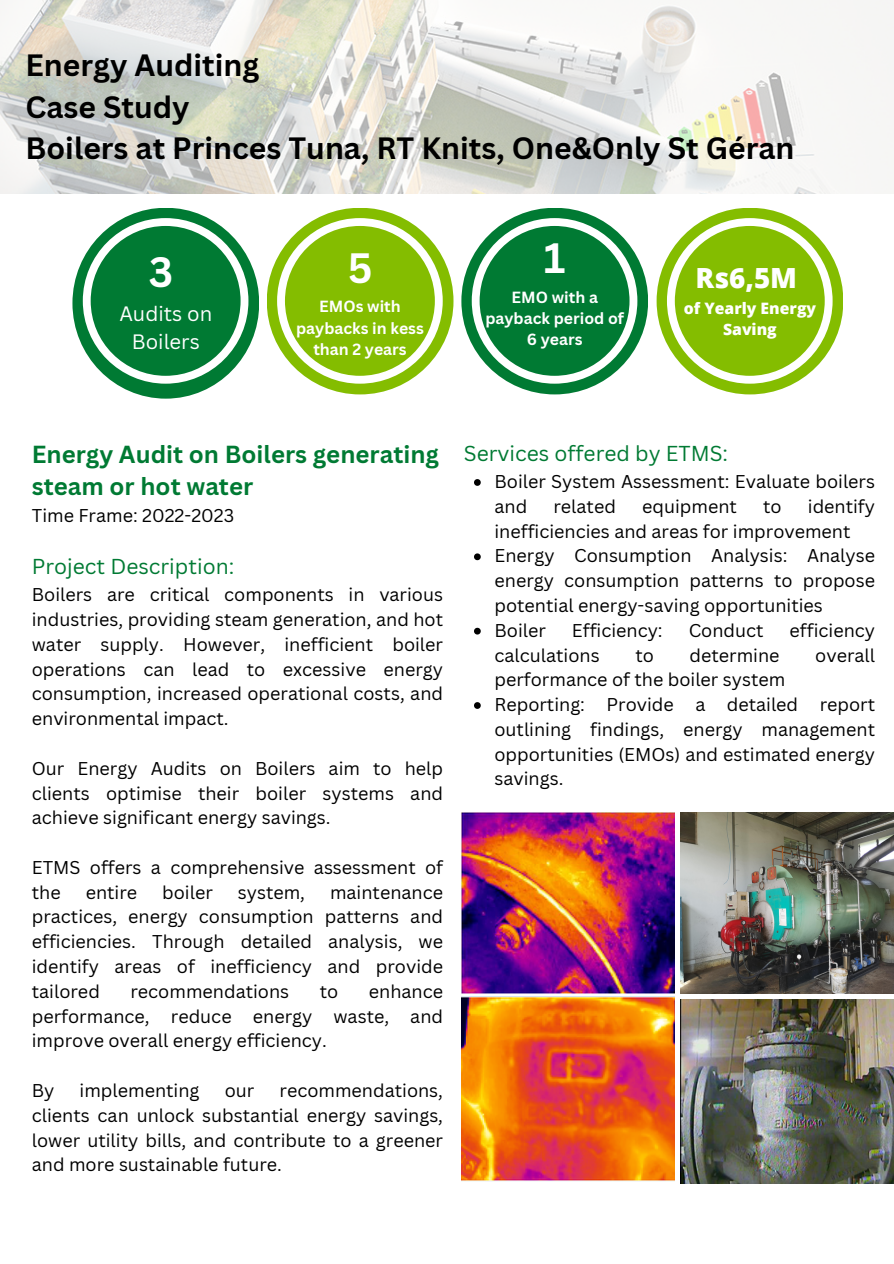
<style>
.page{position:relative;width:894px;height:1264px;background:#fff}
.page>*{position:absolute;margin:0;border:0;box-sizing:border-box;transform-origin:0 0}
.t1{font:700 41.25px "Canva Sans";color:#fff}
.t2{font:700 30px "Canva Sans";color:#000}
.t3{font:800 27.75px "Open Sans";color:#fff}
.t4{font:700 24px/32.7px "Canva Sans";color:#007a33}
.t5{font:21px "Canva Sans";color:#007a33}
.t6{font:20.25px/28.2px "Canva Sans";color:#fff;text-align:center}
.t7{font:18px/24.8px "Canva Sans";color:#000;text-align:justify}
.t8{font:700 15.75px/21.5px "Canva Sans";color:#fff;text-align:center}
.t9{font:800 15.75px/21.5px "Open Sans";color:#fff;text-align:center}
</style>
<div class="page">
<img style="left:0;top:0;width:893px;height:194px">
<div style="left:72px;top:208px;width:187px;height:190px;background:#007a33;border-radius:50%"></div>
<svg style="left:83px;top:218px;width:165px;height:165px"></svg>
<div style="left:267px;top:208px;width:186px;height:186px;background:#84bd00;border-radius:50%"></div>
<svg style="left:277px;top:218px;width:165px;height:165px"></svg>
<div style="left:461px;top:208px;width:187px;height:186px;background:#007a33;border-radius:50%"></div>
<svg style="left:471px;top:218px;width:166px;height:165px"></svg>
<div style="left:656px;top:208px;width:187px;height:186px;background:#84bd00;border-radius:50%"></div>
<svg style="left:666px;top:218px;width:166px;height:165px"></svg>
<img style="left:680px;top:813px;width:213px;height:180px">
<img style="left:461px;top:813px;width:213px;height:180px">
<img style="left:680px;top:999px;width:213px;height:184px">
<img style="left:461px;top:996px;width:213px;height:184px">
<svg style="left:474px;top:479px;width:6px;height:7px"></svg>
<svg style="left:474px;top:553px;width:6px;height:7px"></svg>
<svg style="left:474px;top:627px;width:6px;height:7px"></svg>
<svg style="left:474px;top:702px;width:6px;height:7px"></svg>
<p class="t2" style="left:26px;top:44px;width:235px">Energy Auditing</p>
<p class="t2" style="left:26px;top:86px;width:166px">Case Study</p>
<p class="t2" style="left:26px;top:127px;width:770px">Boilers at Princes Tuna, RT Knits, One&amp;Only St Géran</p>
<p class="t1" style="left:149px;top:243px;width:26px">3</p>
<p class="t6" style="left:119px;top:299px;width:94px">Audits on<br>Boilers</p>
<p class="t1" style="left:347px;top:239px;width:26px">5</p>
<p class="t8" style="left:296px;top:295px;width:129px">EMOs with paybacks in kess than 2 years</p>
<p class="t1" style="left:543px;top:229px;width:23px">1</p>
<p class="t8" style="left:485px;top:286px;width:140px">EMO with a payback period of<br>6 years</p>
<p class="t3" style="left:695px;top:258px;width:103px">Rs6,5M</p>
<p class="t9" style="left:683px;top:297px;width:134px">of Yearly Energy<br>Saving</p>
<p class="t4" style="left:32px;top:437px;width:408px">Energy Audit on Boilers generating steam or hot water</p>
<p class="t7" style="left:32px;top:503px;width:204px">Time Frame: 2022-2023</p>
<p class="t5" style="left:32px;top:552px;width:204px">Project Description:</p>
<p class="t7" style="left:32px;top:582px;width:412px">Boilers are critical components in various industries, providing steam generation, and hot water supply. However, inefficient boiler operations can lead to excessive energy consumption, increased operational costs, and environmental impact.</p>
<p class="t7" style="left:32px;top:755px;width:412px">Our Energy Audits on Boilers aim to help clients optimise their boiler systems and achieve significant energy savings.</p>
<p class="t7" style="left:32px;top:854px;width:412px">ETMS offers a comprehensive assessment of the</p>
<p class="t7" style="left:32px;top:879px;width:412px;text-indent:298px">maintenance practices, energy consumption patterns and efficiencies. Through detailed analysis, we identify areas of inefficiency and provide tailored</p>
<p class="t7" style="left:86px;top:879px;width:53px">entire</p>
<p class="t7" style="left:162px;top:879px;width:52px">boiler</p>
<p class="t7" style="left:238px;top:879px;width:69px">system,</p>
<p class="t7" style="left:32px;top:978px;width:412px;text-indent:337px">enhance performance, reduce energy waste, and improve overall energy efficiency.</p>
<p class="t7" style="left:32px;top:1077px;width:24px">By</p>
<p class="t7" style="left:80px;top:1077px;width:121px">implementing</p>
<p class="t7" style="left:225px;top:1077px;width:31px">our</p>
<p class="t7" style="left:130px;top:978px;width:160px">recommendations</p>
<p class="t7" style="left:320px;top:978px;width:20px">to</p>
<p class="t7" style="left:32px;top:1077px;width:412px;text-indent:248px">recommendations, clients can unlock substantial energy savings, lower utility bills, and contribute to a greener and more sustainable future.</p>
<p class="t5" style="left:463px;top:438px;width:266px">Services offered by ETMS:</p>
<p class="t7" style="left:494px;top:468px;width:382px">Boiler System Assessment: Evaluate boilers and</p>
<p class="t7" style="left:494px;top:493px;width:382px;text-indent:313px">identify inefficiencies and areas for improvement</p>
<p class="t7" style="left:494px;top:543px;width:382px">Energy Consumption Analysis: Analyse energy consumption patterns to propose potential energy-saving opportunities</p>
<p class="t7" style="left:494px;top:617px;width:53px">Boiler</p>
<p class="t7" style="left:571px;top:617px;width:92px">Efficiency:</p>
<p class="t7" style="left:688px;top:617px;width:76px">Conduct</p>
<p class="t7" style="left:789px;top:617px;width:87px">efficiency</p>
<p class="t7" style="left:494px;top:642px;width:107px">calculations</p>
<p class="t7" style="left:635px;top:642px;width:20px">to</p>
<p class="t7" style="left:689px;top:642px;width:91px">determine</p>
<p class="t7" style="left:815px;top:642px;width:61px">overall</p>
<p class="t7" style="left:494px;top:667px;width:292px">performance of the boiler system</p>
<p class="t7" style="left:494px;top:691px;width:382px">Reporting: Provide a detailed report outlining findings, energy management opportunities (EMOs) and estimated energy savings.</p>
<p class="t7" style="left:553px;top:493px;width:64px">related</p>
<p class="t7" style="left:642px;top:493px;width:96px">equipment</p>
<p class="t7" style="left:763px;top:493px;width:20px">to</p>
</div>
